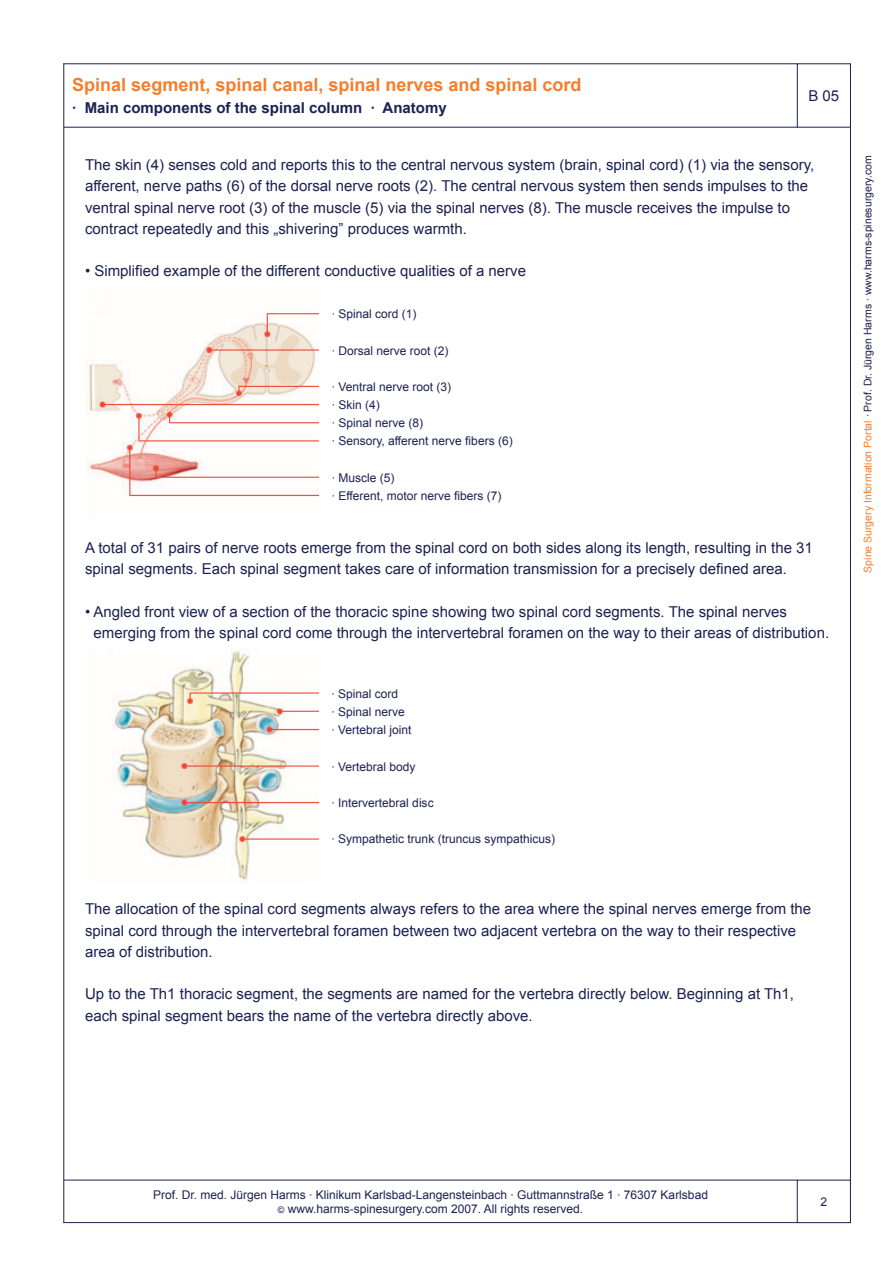
<style>
.page{position:relative;width:893px;height:1263px;background:#fff}
.page>*{position:absolute;margin:0;border:0;box-sizing:border-box;transform-origin:0 0}
.t1{font:700 18px "Arial";color:#f47e2b}
.t2{font:15px/21.3px "Arial";color:#1c2152}
.t3{font:700 15px "Arial";color:#1c2152}
.t4{font:12px/18.1px "Arial";color:#1c2152}
.t5{font:10.5px "Arial";color:#1c2152}
.s1{color:#f47e2b}
.s2{font-size:9px}
</style>
<div class="page">
<img style="left:85px;top:313px;width:234px;height:184px">
<img style="left:111px;top:650px;width:208px;height:230px">
<hr style="left:64px;top:127px;width:733px;height:1px;background:#1c2152">
<hr style="left:64px;top:63px;width:733px;height:1px;background:#1c2152">
<hr style="left:850px;top:128px;width:1px;height:1052px;background:#1c2152">
<svg style="left:796px;top:63px;width:55px;height:65px"></svg>
<hr style="left:64px;top:1222px;width:733px;height:1px;background:#1c2152">
<hr style="left:64px;top:1180px;width:733px;height:1px;background:#1c2152">
<hr style="left:63px;top:64px;width:1px;height:1158px;background:#1c2152">
<div style="left:797px;top:1180px;width:54px;height:43px;border:1px solid #1c2152"></div>
<p class="t1" style="left:72px;top:73px;width:511px">Spinal segment, spinal canal, spinal nerves and spinal cord</p>
<p class="t3" style="left:72px;top:98px;width:376px">· Main components of the spinal column · Anatomy</p>
<p class="t2" style="left:808px;top:85px;width:32px">B 05</p>
<p class="t2" style="left:85px;top:154px;width:731px">The skin (4) senses cold and reports this to the central nervous system (brain, spinal cord) (1) via the sensory, afferent, nerve paths (6) of the dorsal nerve roots (2). The central nervous system then sends impulses to the ventral spinal nerve root (3) of the muscle (5) via the spinal nerves (8). The muscle receives the impulse to contract repeatedly and this „shivering” produces warmth.</p>
<p class="t2" style="left:85px;top:261px;width:443px">• Simplified example of the different conductive qualities of a nerve</p>
<p class="t4" style="left:332px;top:305px;width:86px">· Spinal cord (1)</p>
<p class="t4" style="left:332px;top:341px;width:118px">· Dorsal nerve root (2)</p>
<p class="t4" style="left:332px;top:378px;width:182px">· Ventral nerve root (3)<br>· Skin (4)<br>· Spinal nerve (8)<br>· Sensory, afferent nerve fibers (6)</p>
<p class="t4" style="left:332px;top:468px;width:171px">· Muscle (5)<br>· Efferent, motor nerve fibers (7)</p>
<p class="t2" style="left:85px;top:537px;width:729px">A total of 31 pairs of nerve roots emerge from the spinal cord on both sides along its length, resulting in the 31 spinal segments. Each spinal segment takes care of information transmission for a precisely defined area.</p>
<p class="t2" style="left:94px;top:601px;width:737px;text-indent:-9px">• Angled front view of a section of the thoracic spine showing two spinal cord segments. The spinal nerves emerging from the spinal cord come through the intervertebral foramen on the way to their areas of distribution.</p>
<p class="t4" style="left:332px;top:685px;width:82px">· Spinal cord<br>· Spinal nerve<br>· Vertebral joint</p>
<p class="t4" style="left:332px;top:757px;width:86px">· Vertebral body</p>
<p class="t4" style="left:332px;top:794px;width:104px">· Intervertebral disc</p>
<p class="t4" style="left:332px;top:830px;width:225px">· Sympathetic trunk (truncus sympathicus)</p>
<p class="t2" style="left:85px;top:898px;width:728px">The allocation of the spinal cord segments always refers to the area where the spinal nerves emerge from the spinal cord through the intervertebral foramen between two adjacent vertebra on the way to their respective area of distribution.</p>
<p class="t2" style="left:85px;top:983px;width:711px">Up to the Th1 thoracic segment, the segments are named for the vertebra directly below. Beginning at Th1, each spinal segment bears the name of the vertebra directly above.</p>
<p class="t5" style="left:861px;top:573px;width:419px;rotate:-90deg"><span class="s1">Spine Surgery Information Portal</span> · Prof. Dr. Jürgen Harms · www.harms-spinesurgery.com</p>
<p class="t4" style="left:153px;top:1187px;width:556px;line-height:14.4px;text-align:center">Prof. Dr. med. Jürgen Harms · Klinikum Karlsbad-Langensteinbach · Guttmannstraße 1 · 76307 Karlsbad <span class="s2">©</span> www.harms-spinesurgery.com 2007. All rights reserved.</p>
</div>
